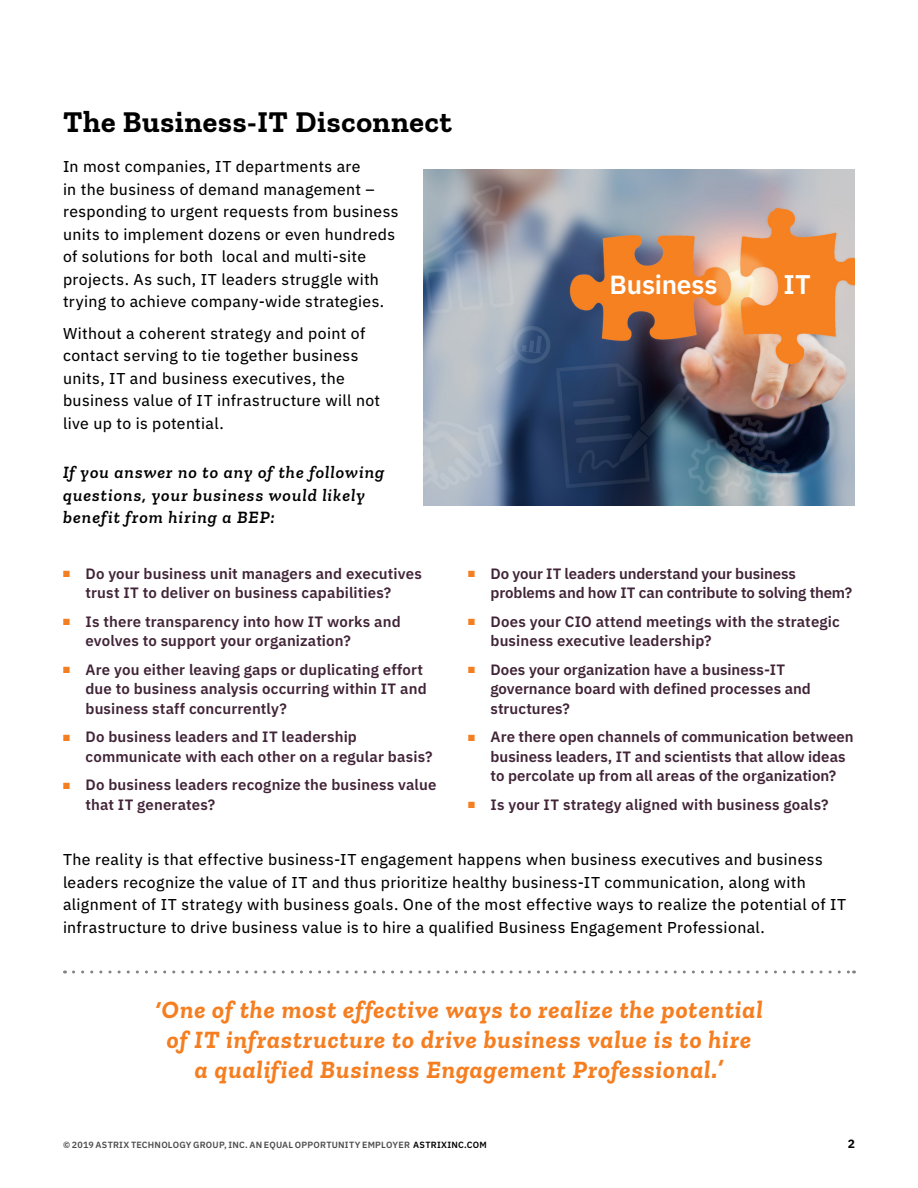
<style>
.page{position:relative;width:918px;height:1188px;background:#fff}
.page>*{position:absolute;margin:0;border:0;box-sizing:border-box;transform-origin:0 0}
.t1{font:700 30px "Zilla Slab";letter-spacing:.025em;color:#000}
.t2{font:600 27px "IBM Plex Sans";color:#fff}
.t3{font:600 26.25px "IBM Plex Sans";letter-spacing:-.005em;color:#fff}
.t4{font:italic 700 24.75px/30px "Zilla Slab";letter-spacing:.04em;color:#f57e20;text-align:center}
.t5{font:italic 600 17.7px/22.5px "Zilla Slab";letter-spacing:.055em;color:#000}
.t6{font:15.75px/22.5px "IBM Plex Sans Text";letter-spacing:.025em;color:#000}
.t7{font:600 15px/19.5px "IBM Plex Sans";letter-spacing:.005em;color:#412437}
.t8{font:700 12px "IBM Plex Sans";color:#000}
.t9{font:600 9px "IBM Plex Sans";letter-spacing:.025em;color:#4d4d4f}
.s1{color:#f57e20}
.s2{color:#000}
</style>
<div class="page">
<svg style="left:73px;top:970px;width:782px;height:4px"></svg>
<img style="left:423px;top:170px;width:432px;height:335px">
<h1 class="t1" style="left:63px;top:104px;width:390px">The Business-IT Disconnect</h1>
<p class="t6" style="left:63px;top:154px;width:337px">In most companies, IT departments are<br>in the business of demand management – responding to urgent requests from business units to implement dozens or even hundreds of solutions for both local and multi-site projects. As such, IT leaders struggle with trying to achieve company-wide strategies.</p>
<p class="t6" style="left:63px;top:321px;width:319px">Without a coherent strategy and point of contact serving to tie together business units, IT and business executives, the business value of IT infrastructure will not live up to is potential.</p>
<p class="t5" style="left:63px;top:461px;width:323px">If you answer no to any of the following questions, your business would likely benefit from hiring a BEP:</p>
<p class="t7" style="left:63px;top:562px;width:360px;text-align:center"><span class="s1">■</span> Do your business unit managers and executives trust IT to deliver on business capabilities?</p>
<p class="t7" style="left:86px;top:610px;width:317px;text-indent:-22px"><span class="s1">■</span> Is there transparency into how IT works and evolves to support your organization?</p>
<p class="t7" style="left:86px;top:658px;width:343px;text-indent:-22px"><span class="s1">■</span> Are you either leaving gaps or duplicating effort due to business analysis occurring within IT and business staff concurrently?</p>
<p class="t7" style="left:86px;top:726px;width:349px;text-indent:-22px"><span class="s1">■</span> Do business leaders and IT leadership communicate with each other on a regular basis?</p>
<p class="t7" style="left:86px;top:774px;width:352px;text-indent:-22px"><span class="s1">■</span> Do business leaders recognize the business value that IT generates?</p>
<h3 class="t3" style="left:610px;top:264px;width:109px">Business</h3>
<h2 class="t2" style="left:783px;top:263px;width:29px">IT</h2>
<p class="t7" style="left:490px;top:562px;width:363px;text-indent:-22px"><span class="s1">■</span> Do your IT leaders understand your business problems and how IT can contribute to solving them?</p>
<p class="t7" style="left:490px;top:610px;width:351px;text-indent:-22px"><span class="s1">■</span> Does your CIO attend meetings with the strategic business executive leadership?</p>
<p class="t7" style="left:490px;top:658px;width:322px;text-indent:-22px"><span class="s1">■</span> Does your organization have a business-IT governance board with defined processes and structures?</p>
<p class="t7" style="left:490px;top:726px;width:365px;text-indent:-22px"><span class="s1">■</span> Are there open channels of communication between business leaders, IT and scientists that allow ideas to percolate up from all areas of the organization?</p>
<p class="t7" style="left:468px;top:793px;width:362px"><span class="s1">■</span> Is your IT strategy aligned with business goals?</p>
<p class="t6" style="left:63px;top:847px;width:785px">The reality is that effective business-IT engagement happens when business executives and business leaders recognize the value of IT and thus prioritize healthy business-IT communication, along with alignment of IT strategy with business goals. One of the most effective ways to realize the potential of IT infrastructure to drive business value is to hire a qualified Business Engagement Professional.</p>
<h3 class="t4" style="left:155px;top:995px;width:609px">‘One of the most effective ways to realize the potential of IT infrastructure to drive business value is to hire<br>a qualified Business Engagement Professional.’</h3>
<p class="t9" style="left:63px;top:1138px;width:425px">© 2019 ASTRIX TECHNOLOGY GROUP, INC. AN EQUAL OPPORTUNITY EMPLOYER <span class="s2">ASTRIXINC.COM</span></p>
<p class="t8" style="left:848px;top:1134px;width:9px">2</p>
</div>
